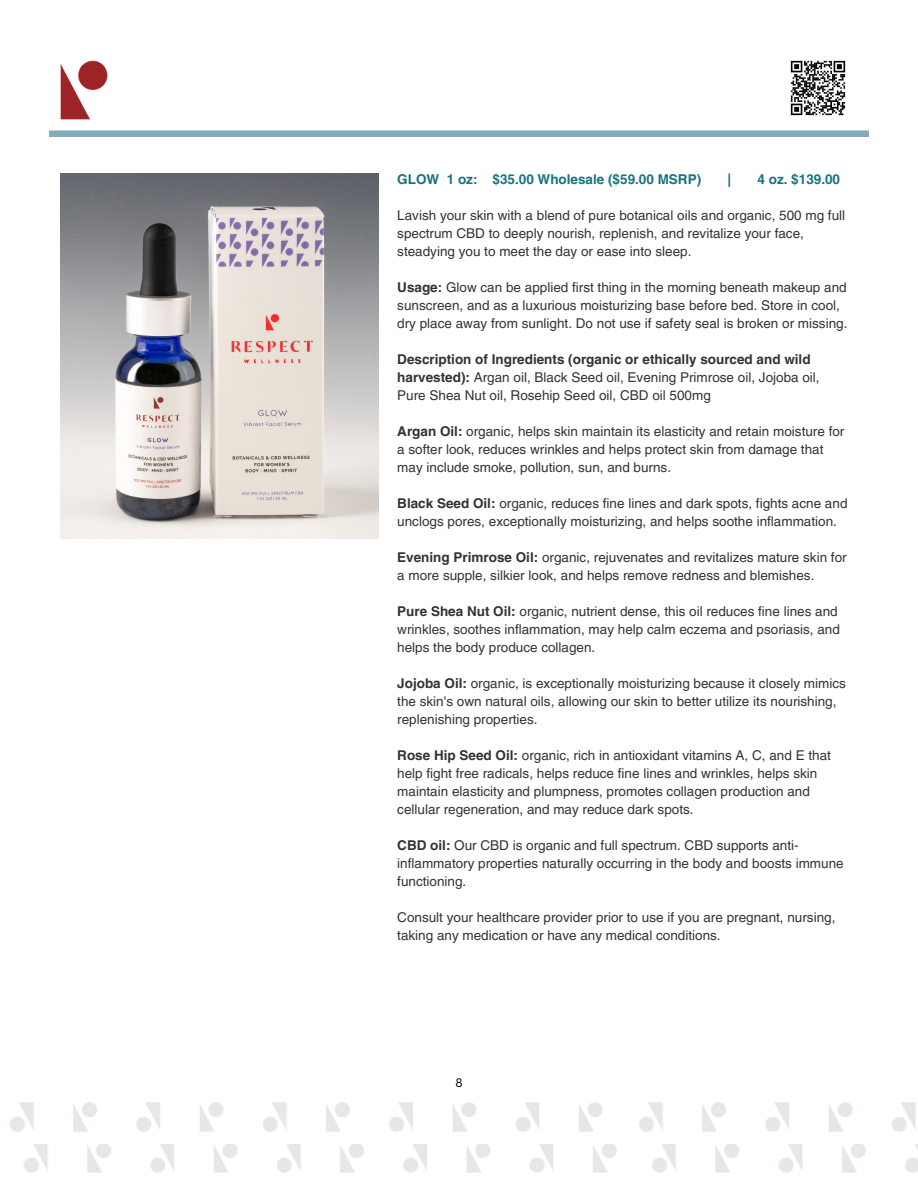
<style>
.page{position:relative;width:918px;height:1188px;background:#fff}
.page>*{position:absolute;margin:0;border:0;box-sizing:border-box;transform-origin:0 0}
.t1{font:13.5px/18px "Helvetica LT Pro";color:#333330}
.t2{font:700 13.5px "Helvetica LT Pro";color:#177380}
.t3{font:12px "Canva Sans";color:#000}
.s1{font-weight:700}
</style>
<div class="page">
<img style="left:24px;top:1144px;width:593px;height:29px">
<img style="left:652px;top:1144px;width:266px;height:29px">
<img style="left:10px;top:1102px;width:593px;height:30px">
<img style="left:639px;top:1102px;width:277px;height:30px">
<img style="left:60px;top:174px;width:319px;height:364px">
<img style="left:790px;top:60px;width:56px;height:56px">
<img style="left:49px;top:60px;width:77px;height:77px">
<img style="left:49px;top:122px;width:819px;height:14px">
<p class="t2" style="left:397px;top:174px;width:305px">GLOW 1 oz: $35.00 Wholesale ($59.00 MSRP)</p>
<p class="t2" style="left:727px;top:174px;width:5px">|</p>
<p class="t2" style="left:758px;top:174px;width:84px">4 oz. $139.00</p>
<p class="t1" style="left:397px;top:207px;width:449px">Lavish your skin with a blend of pure botanical oils and organic, 500 mg full spectrum CBD to deeply nourish, replenish, and revitalize your face, steadying you to meet the day or ease into sleep.</p>
<p class="t1" style="left:397px;top:279px;width:452px"><span class="s1">Usage:</span> Glow can be applied first thing in the morning beneath makeup and sunscreen, and as a luxurious moisturizing base before bed. Store in cool, dry place away from sunlight. Do not use if safety seal is broken or missing.</p>
<p class="t1" style="left:397px;top:351px;width:424px"><span class="s1">Description of Ingredients (organic or ethically sourced and wild harvested):</span> Argan oil, Black Seed oil, Evening Primrose oil, Jojoba oil,<br>Pure Shea Nut oil, Rosehip Seed oil, CBD oil 500mg</p>
<p class="t1" style="left:397px;top:423px;width:449px"><span class="s1">Argan Oil:</span> organic, helps skin maintain its elasticity and retain moisture for a softer look, reduces wrinkles and helps protect skin from damage that may include smoke, pollution, sun, and burns.</p>
<p class="t1" style="left:397px;top:495px;width:452px"><span class="s1">Black Seed Oil:</span> organic, reduces fine lines and dark spots, fights acne and unclogs pores, exceptionally moisturizing, and helps soothe inflammation.</p>
<p class="t1" style="left:397px;top:549px;width:451px"><span class="s1">Evening Primrose Oil:</span> organic, rejuvenates and revitalizes mature skin for a more supple, silkier look, and helps remove redness and blemishes.</p>
<p class="t1" style="left:397px;top:603px;width:444px"><span class="s1">Pure Shea Nut Oil:</span> organic, nutrient dense, this oil reduces fine lines and wrinkles, soothes inflammation, may help calm eczema and psoriasis, and helps the body produce collagen.</p>
<p class="t1" style="left:397px;top:675px;width:450px"><span class="s1">Jojoba Oil:</span> organic, is exceptionally moisturizing because it closely mimics the skin's own natural oils, allowing our skin to better utilize its nourishing, replenishing properties.</p>
<p class="t1" style="left:397px;top:747px;width:435px"><span class="s1">Rose Hip Seed Oil:</span> organic, rich in antioxidant vitamins A, C, and E that help fight free radicals, helps reduce fine lines and wrinkles, helps skin maintain elasticity and plumpness, promotes collagen production and cellular regeneration, and may reduce dark spots.</p>
<p class="t1" style="left:397px;top:837px;width:448px"><span class="s1">CBD oil:</span> Our CBD is organic and full spectrum. CBD supports anti&shy;inflammatory properties naturally occurring in the body and boosts immune functioning.</p>
<p class="t1" style="left:397px;top:909px;width:440px">Consult your healthcare provider prior to use if you are pregnant, nursing, taking any medication or have any medical conditions.</p>
<p class="t3" style="left:455px;top:1075px;width:9px">8</p>
</div>
